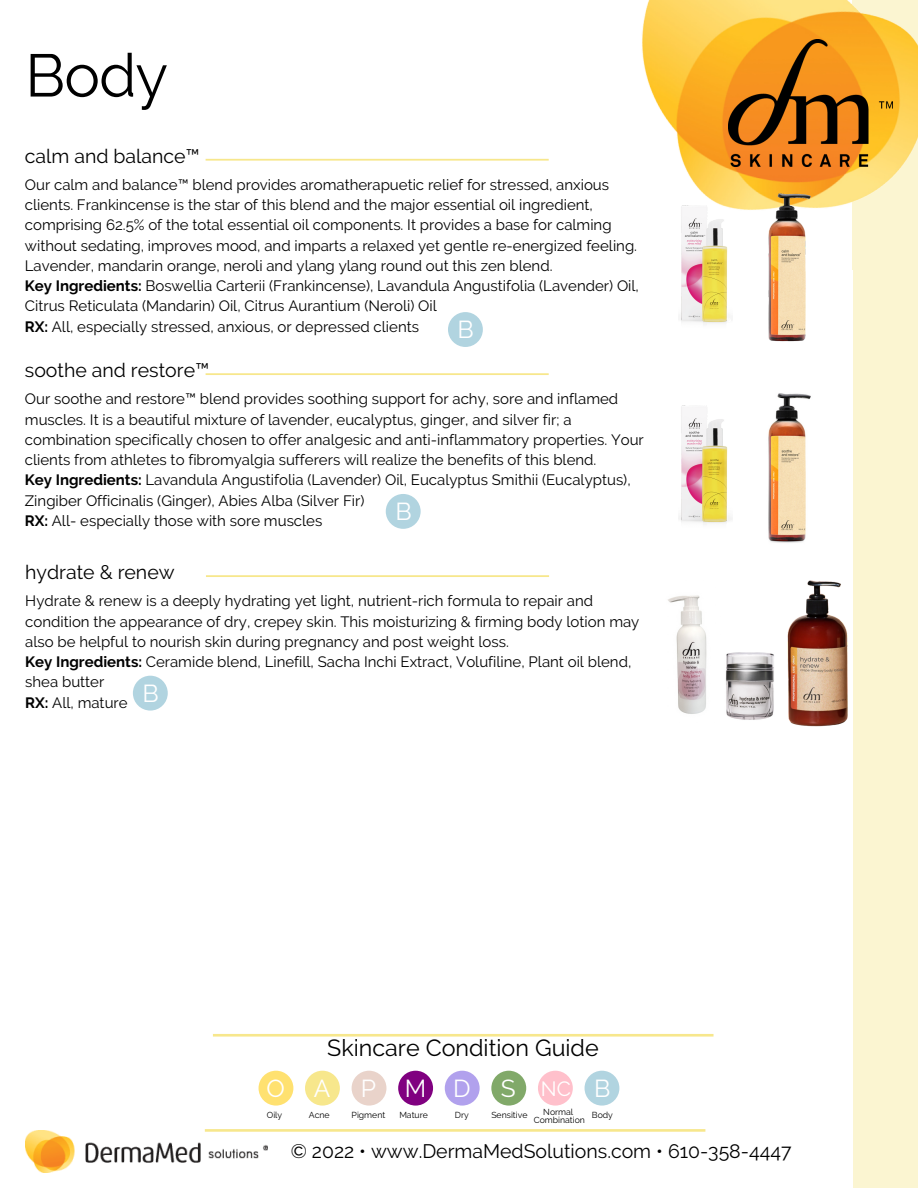
<style>
.page{position:relative;width:918px;height:1188px;background:#fff}
.page>*{position:absolute;margin:0;border:0;box-sizing:border-box;transform-origin:0 0}
.t1{font:60px "Raleway";color:#000}
.t2{font:24.45px "Raleway";letter-spacing:1.185em;color:#fff}
.t3{font:23.25px "Raleway";color:#000}
.t4{font:19.5px "Raleway";color:#000}
.t5{font:15px/20.2px "Raleway";color:#000}
.t6{font:8.7px/7.9px "Raleway";color:#000;text-align:center}
.s1{font-weight:700}
.s2{font-size:20.55px}
</style>
<div class="page">
<div style="left:852px;top:0;width:66px;height:1188px;background:#fbf5d1"></div>
<div style="left:0;top:270px;width:853px;height:918px;background:#fff"></div>
<img style="left:642px;top:0;width:276px;height:210px">
<img style="left:729px;top:40px;width:163px;height:127px">
<img style="left:25px;top:1131px;width:242px;height:41px">
<svg style="left:205px;top:1129px;width:500px;height:3px"></svg>
<svg style="left:213px;top:1034px;width:501px;height:3px;background:#f8ea9c"></svg>
<div style="left:259px;top:1071px;width:34px;height:35px;background:#ffe170;border-radius:50%"></div>
<div style="left:305px;top:1071px;width:35px;height:35px;background:#f7e78c;border-radius:50%"></div>
<div style="left:352px;top:1071px;width:34px;height:35px;background:#e9d3ca;border-radius:50%"></div>
<div style="left:398px;top:1071px;width:35px;height:35px;background:#800080;border-radius:50%"></div>
<div style="left:445px;top:1071px;width:35px;height:35px;background:#b1a1ed;border-radius:50%"></div>
<div style="left:491px;top:1071px;width:35px;height:35px;background:#81a969;border-radius:50%"></div>
<div style="left:538px;top:1071px;width:35px;height:35px;background:#ffc0cb;border-radius:50%"></div>
<div style="left:585px;top:1071px;width:34px;height:35px;background:#b1d4e0;border-radius:50%"></div>
<img style="left:746px;top:193px;width:81px;height:149px">
<img style="left:678px;top:196px;width:54px;height:128px">
<svg style="left:206px;top:159px;width:343px;height:2px"></svg>
<div style="left:448px;top:312px;width:35px;height:35px;background:#b1d4e0;border-radius:50%"></div>
<svg style="left:206px;top:373px;width:343px;height:2px"></svg>
<div style="left:386px;top:494px;width:35px;height:35px;background:#b1d4e0;border-radius:50%"></div>
<img style="left:768px;top:393px;width:43px;height:150px">
<img style="left:678px;top:405px;width:54px;height:120px">
<svg style="left:206px;top:575px;width:343px;height:2px"></svg>
<div style="left:133px;top:676px;width:35px;height:35px;background:#b1d4e0;border-radius:50%"></div>
<img style="left:668px;top:595px;width:39px;height:119px">
<img style="left:725px;top:652px;width:49px;height:68px">
<img style="left:787px;top:580px;width:61px;height:147px">
<h1 class="t1" style="left:25px;top:40px;width:144px">Body</h1>
<h3 class="t4" style="left:25px;top:144px;width:176px">calm and balance™</h3>
<p class="t5" style="left:25px;top:175px;width:616px">Our calm and balance™ blend provides aromatherapuetic relief for stressed, anxious clients. Frankincense is the star of this blend and the major essential oil ingredient, comprising 62.5% of the total essential oil components. It provides a base for calming without sedating, improves mood, and imparts a relaxed yet gentle re-energized feeling.<br>Lavender, mandarin orange, neroli and ylang ylang round out this zen blend.<br><span class="s1">Key Ingredients:</span> Boswellia Carterii (Frankincense), Lavandula Angustifolia (Lavender) Oil, Citrus Reticulata (Mandarin) Oil, Citrus Aurantium (Neroli) Oil<br><span class="s1">RX:</span> All, especially stressed, anxious, or depressed clients</p>
<h2 class="t2" style="left:458px;top:315px;width:18px">B</h2>
<h3 class="t4" style="left:25px;top:359px;width:186px">soothe and restore™</h3>
<p class="t5" style="left:25px;top:389px;width:620px">Our soothe and restore™ blend provides soothing support for achy, sore and inflamed muscles. It is a beautiful mixture of lavender, eucalyptus, ginger, and silver fir; a combination specifically chosen to offer analgesic and anti-inflammatory properties. Your clients from athletes to fibromyalgia sufferers will realize the benefits of this blend.<br><span class="s1">Key Ingredients:</span> Lavandula Angustifolia (Lavender) Oil, Eucalyptus Smithii (Eucalyptus), Zingiber Officinalis (Ginger), Abies Alba (Silver Fir)<br><span class="s1">RX:</span> All- especially those with sore muscles</p>
<h2 class="t2" style="left:395px;top:497px;width:18px">B</h2>
<h3 class="t4" style="left:25px;top:561px;width:151px">hydrate &amp; renew</h3>
<p class="t5" style="left:25px;top:591px;width:616px">Hydrate &amp; renew is a deeply hydrating yet light, nutrient-rich formula to repair and condition the appearance of dry, crepey skin. This moisturizing &amp; firming body lotion may also be helpful to nourish skin during pregnancy and post weight loss.<br><span class="s1">Key Ingredients:</span> Ceramide blend, Linefill, Sacha Inchi Extract, Volufiline, Plant oil blend, shea butter<br><span class="s1">RX:</span> All, mature <sup>B</sup></p>
<h3 class="t3" style="left:327px;top:1035px;width:273px">Skincare Condition Guide</h3>
<h2 class="t2" style="left:267px;top:1074px;width:345px">OAPMDS<span class="s2">NC</span>B</h2>
<p class="t6" style="left:267px;top:1110px;width:17px">Oily</p>
<p class="t6" style="left:309px;top:1110px;width:22px">Acne</p>
<p class="t6" style="left:352px;top:1110px;width:35px">Pigment</p>
<p class="t6" style="left:399px;top:1110px;width:30px">Mature</p>
<p class="t6" style="left:455px;top:1110px;width:15px">Dry</p>
<p class="t6" style="left:491px;top:1111px;width:38px">Sensitive</p>
<p class="t6" style="left:534px;top:1108px;width:53px">Normal<br>Combination</p>
<p class="t6" style="left:592px;top:1110px;width:23px">Body</p>
<h3 class="t4" style="left:291px;top:1140px;width:502px">© 2022 • www.DermaMedSolutions.com • 610-358-4447</h3>
</div>
